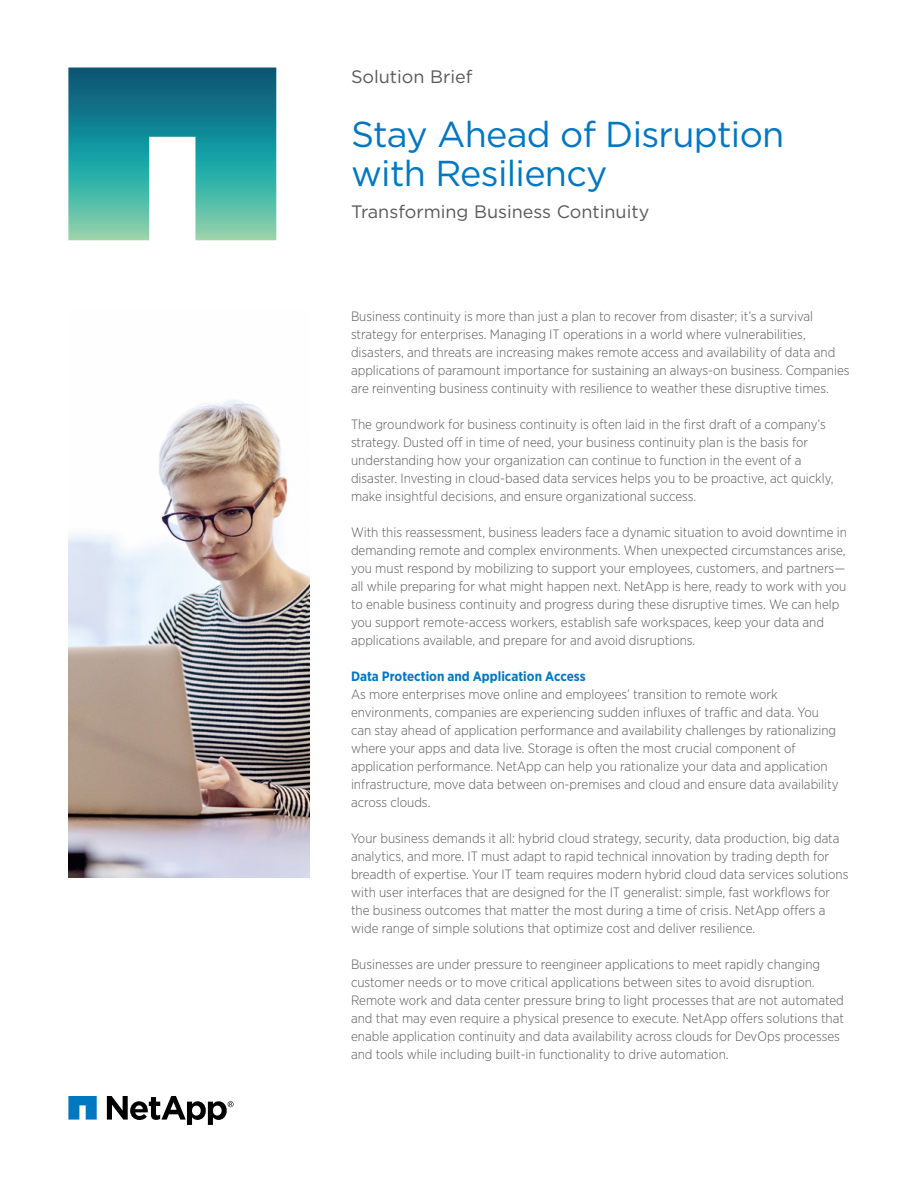
<style>
.page{position:relative;width:918px;height:1188px;background:#fff}
.page>*{position:absolute;margin:0;border:0;box-sizing:border-box;transform-origin:0 0}
.t1{font:36px/39px "Gotham";letter-spacing:-.02em;color:#0077c1}
.t2{font:18px "Gotham";color:#58595b}
.t3{font:300 13.5px/18px "Gotham Narrow";color:#58595b}
.t4{font:700 13.5px "Gotham Narrow";color:#0077c1}
</style>
<div class="page">
<svg style="left:68px;top:68px;width:208px;height:172px;background:#47a2a5"></svg>
<svg style="left:68px;top:1096px;width:29px;height:24px"></svg>
<svg style="left:107px;top:1096px;width:127px;height:29px"></svg>
<img style="left:68px;top:399px;width:242px;height:479px">
<h2 class="t2" style="left:351px;top:65px;width:123px">Solution Brief</h2>
<h1 class="t1" style="left:351px;top:114px;width:435px">Stay Ahead of Disruption with Resiliency</h1>
<h2 class="t2" style="left:351px;top:200px;width:300px">Transforming Business Continuity</h2>
<p class="t3" style="left:351px;top:307px;width:500px">Business continuity is more than just a plan to recover from disaster; it’s a survival strategy for enterprises. Managing IT operations in a world where vulnerabilities, disasters, and threats are increasing makes remote access and availability of data and applications of paramount importance for sustaining an always-on business. Companies are reinventing business continuity with resilience to weather these disruptive times.</p>
<p class="t3" style="left:351px;top:415px;width:484px">The groundwork for business continuity is often laid in the first draft of a company’s strategy. Dusted off in time of need, your business continuity plan is the basis for understanding how your organization can continue to function in the event of a disaster. Investing in cloud-based data services helps you to be proactive, act quickly, make insightful decisions, and ensure organizational success.</p>
<p class="t3" style="left:351px;top:523px;width:497px">With this reassessment, business leaders face a dynamic situation to avoid downtime in demanding remote and complex environments. When unexpected circumstances arise, you must respond by mobilizing to support your employees, customers, and partners— all while preparing for what might happen next. NetApp is here, ready to work with you to enable business continuity and progress during these disruptive times. We can help you support remote-access workers, establish safe workspaces, keep your data and applications available, and prepare for and avoid disruptions.</p>
<p class="t4" style="left:351px;top:668px;width:236px">Data Protection and Application Access</p>
<p class="t3" style="left:351px;top:685px;width:489px">As more enterprises move online and employees’ transition to remote work environments, companies are experiencing sudden influxes of traffic and data. You can stay ahead of application performance and availability challenges by rationalizing where your apps and data live. Storage is often the most crucial component of application performance. NetApp can help you rationalize your data and application infrastructure, move data between on-premises and cloud and ensure data availability across clouds.</p>
<p class="t3" style="left:351px;top:829px;width:499px">Your business demands it all: hybrid cloud strategy, security, data production, big data analytics, and more. IT must adapt to rapid technical innovation by trading depth for breadth of expertise. Your IT team requires modern hybrid cloud data services solutions with user interfaces that are designed for the IT generalist: simple, fast workflows for the business outcomes that matter the most during a time of crisis. NetApp offers a wide range of simple solutions that optimize cost and deliver resilience.</p>
<p class="t3" style="left:351px;top:955px;width:495px">Businesses are under pressure to reengineer applications to meet rapidly changing customer needs or to move critical applications between sites to avoid disruption.<br>Remote work and data center pressure bring to light processes that are not automated and that may even require a physical presence to execute. NetApp offers solutions that enable application continuity and data availability across clouds for DevOps processes and tools while including built-in functionality to drive automation.</p>
</div>
